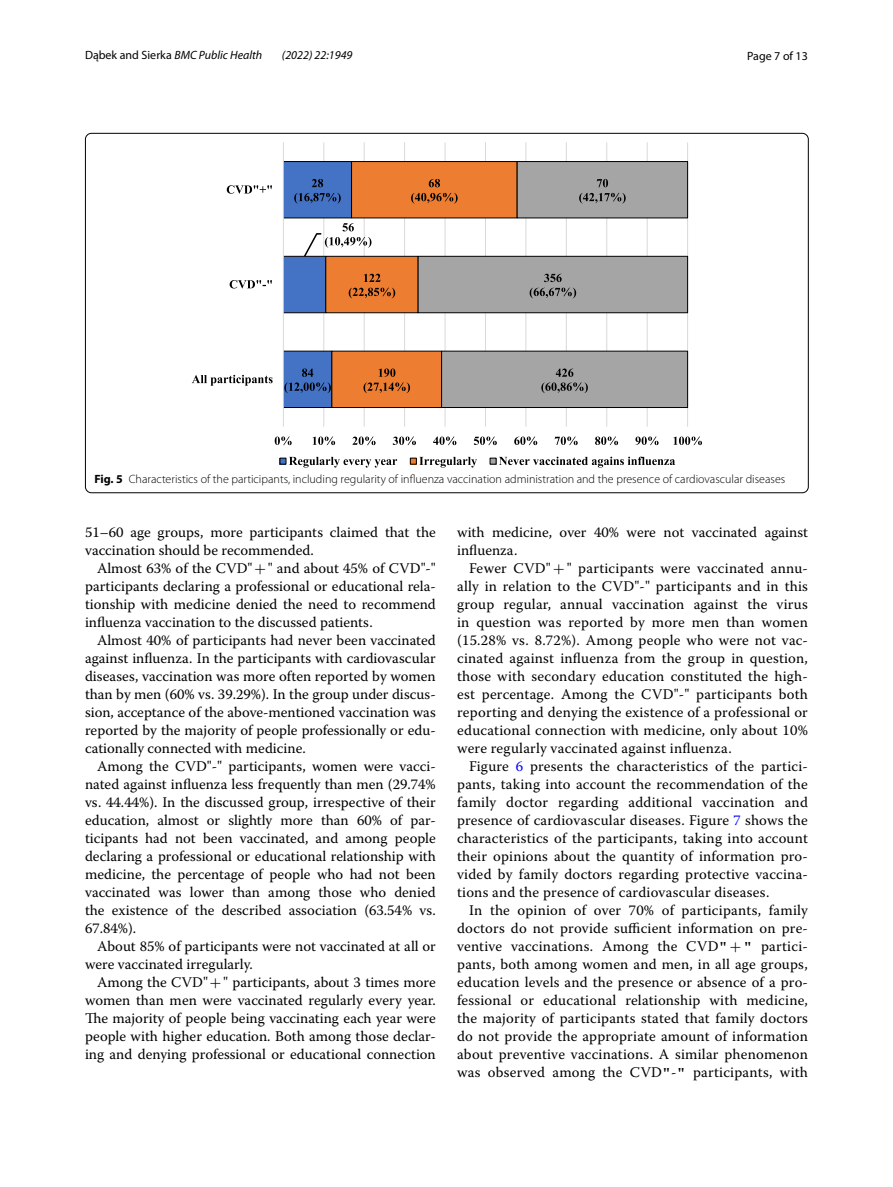
<style>
.page{position:relative;width:893px;height:1187px;background:#fff}
.page>*{position:absolute;margin:0;border:0;box-sizing:border-box;transform-origin:0 0}
.t1{font:14.7px/18px "Warnock Pro";color:#000;text-align:justify}
.t2{font:300 12px "Myriad Pro";color:#000}
.t3{font:italic 12px "Myriad Pro";color:#000}
.t4{font:12px "Myriad Pro";color:#000}
.s1{font-style:normal}
.s2{font-weight:700}
.s3{font-family:"MTSY"}
.s4{color:#00f}
.s5{font-family:"Courier New"}
</style>
<div class="page">
<hr style="left:323px;top:142px;width:1px;height:284px;background:#d9d9d9">
<hr style="left:364px;top:142px;width:1px;height:284px;background:#d9d9d9">
<hr style="left:404px;top:142px;width:1px;height:284px;background:#d9d9d9">
<hr style="left:445px;top:142px;width:1px;height:284px;background:#d9d9d9">
<hr style="left:485px;top:142px;width:1px;height:284px;background:#d9d9d9">
<hr style="left:525px;top:142px;width:1px;height:284px;background:#d9d9d9">
<hr style="left:566px;top:142px;width:1px;height:284px;background:#d9d9d9">
<hr style="left:606px;top:142px;width:1px;height:284px;background:#d9d9d9">
<hr style="left:647px;top:142px;width:1px;height:284px;background:#d9d9d9">
<hr style="left:687px;top:142px;width:1px;height:284px;background:#d9d9d9">
<svg style="left:458px;top:161px;width:230px;height:247px;fill:#a5a5a5"></svg>
<hr style="left:283px;top:142px;width:1px;height:284px;background:#d9d9d9">
<svg style="left:283px;top:161px;width:175px;height:247px"></svg>
<svg style="left:541px;top:368px;width:47px;height:25px"></svg>
<svg style="left:544px;top:274px;width:18px;height:8px"></svg>
<svg style="left:530px;top:288px;width:46px;height:10px"></svg>
<svg style="left:597px;top:179px;width:11px;height:8px"></svg>
<svg style="left:579px;top:193px;width:47px;height:10px"></svg>
<svg style="left:275px;top:436px;width:17px;height:9px"></svg>
<svg style="left:312px;top:436px;width:23px;height:9px"></svg>
<svg style="left:352px;top:436px;width:24px;height:9px"></svg>
<svg style="left:393px;top:436px;width:23px;height:9px"></svg>
<svg style="left:433px;top:436px;width:23px;height:9px"></svg>
<svg style="left:474px;top:436px;width:23px;height:9px"></svg>
<svg style="left:514px;top:436px;width:23px;height:9px"></svg>
<svg style="left:555px;top:436px;width:23px;height:9px"></svg>
<svg style="left:595px;top:436px;width:23px;height:9px"></svg>
<svg style="left:635px;top:436px;width:23px;height:9px"></svg>
<svg style="left:673px;top:436px;width:29px;height:9px"></svg>
<svg style="left:192px;top:375px;width:81px;height:10px"></svg>
<svg style="left:230px;top:280px;width:42px;height:8px"></svg>
<svg style="left:227px;top:185px;width:45px;height:9px"></svg>
<svg style="left:280px;top:457px;width:117px;height:10px"></svg>
<svg style="left:410px;top:457px;width:67px;height:10px"></svg>
<svg style="left:490px;top:456px;width:185px;height:11px"></svg>
<p class="t3" style="left:85px;top:48px;width:179px"><span class="s1">Dąbek and Sierka</span> BMC Public Health</p>
<p class="t3" style="left:282px;top:48px;width:72px">(2022) 22:1949</p>
<p class="t4" style="left:747px;top:48px;width:62px">Page 7 of 13</p>
<p class="t2" style="left:94px;top:472px;width:692px"><span class="s2">Fig. 5</span> Characteristics of the participants, including regularity of influenza vaccination administration and the presence of cardiovascular diseases</p>
<p class="t1" style="left:85px;top:522px;width:352px">51–60 age groups, more participants claimed that the vaccination should be recommended.</p>
<p class="t1" style="left:85px;top:558px;width:352px;text-indent:12px">Almost 63% of the CVD"<span class="s3">+</span>" and about 45% of CVD"-" participants declaring a professional or educational rela&shy;tionship with medicine denied the need to recommend influenza vaccination to the discussed patients.</p>
<p class="t1" style="left:85px;top:630px;width:352px;text-indent:12px">Almost 40% of participants had never been vaccinated against influenza. In the participants with cardiovascular diseases, vaccination was more often reported by women than by men (60% vs. 39.29%). In the group under discus&shy;sion, acceptance of the above-mentioned vaccination was reported by the majority of people professionally or edu&shy;cationally connected with medicine.</p>
<p class="t1" style="left:85px;top:756px;width:352px;text-indent:12px">Among the CVD"-" participants, women were vacci&shy;nated against influenza less frequently than men (29.74% vs. 44.44%). In the discussed group, irrespective of their education, almost or slightly more than 60% of par&shy;ticipants had not been vaccinated, and among people declaring a professional or educational relationship with medicine, the percentage of people who had not been vaccinated was lower than among those who denied the existence of the described association (63.54% vs.<br>67.84%).</p>
<p class="t1" style="left:85px;top:936px;width:352px;text-indent:12px">About 85% of participants were not vaccinated at all or were vaccinated irregularly.</p>
<p class="t1" style="left:85px;top:972px;width:352px;text-indent:12px">Among the CVD"<span class="s3">+</span>" participants, about 3 times more women than men were vaccinated regularly every year.<br>The majority of people being vaccinating each year were people with higher education. Both among those declar&shy;ing and denying professional or educational connection</p>
<p class="t1" style="left:457px;top:522px;width:352px">with medicine, over 40% were not vaccinated against influenza.</p>
<p class="t1" style="left:457px;top:558px;width:352px;text-indent:12px">Fewer CVD"<span class="s3">+</span>" participants were vaccinated annu&shy;ally in relation to the CVD"-" participants and in this group regular, annual vaccination against the virus in question was reported by more men than women (15.28% vs. 8.72%). Among people who were not vac&shy;cinated against influenza from the group in question, those with secondary education constituted the high&shy;est percentage. Among the CVD"-" participants both reporting and denying the existence of a professional or educational connection with medicine, only about 10% were regularly vaccinated against influenza.</p>
<p class="t1" style="left:457px;top:756px;width:352px;text-indent:12px">Figure <span class="s4">6</span> presents the characteristics of the partici&shy;pants, taking into account the recommendation of the family doctor regarding additional vaccination and presence of cardiovascular diseases. Figure <span class="s4">7</span> shows the characteristics of the participants, taking into account their opinions about the quantity of information pro&shy;vided by family doctors regarding protective vaccina&shy;tions and the presence of cardiovascular diseases.</p>
<p class="t1" style="left:457px;top:900px;width:352px;text-indent:12px">In the opinion of over 70% of participants, family doctors do not provide sufficient information on pre&shy;ventive vaccinations. Among the CVD<span class="s5">"</span><span class="s3">+</span><span class="s5">"</span> partici&shy;pants, both among women and men, in all age groups, education levels and the presence or absence of a pro&shy;fessional or educational relationship with medicine, the majority of participants stated that family doctors do not provide the appropriate amount of information about preventive vaccinations. A similar phenomenon was observed among the CVD<span class="s5">"</span>-<span class="s5">"</span> participants, with</p>
</div>
